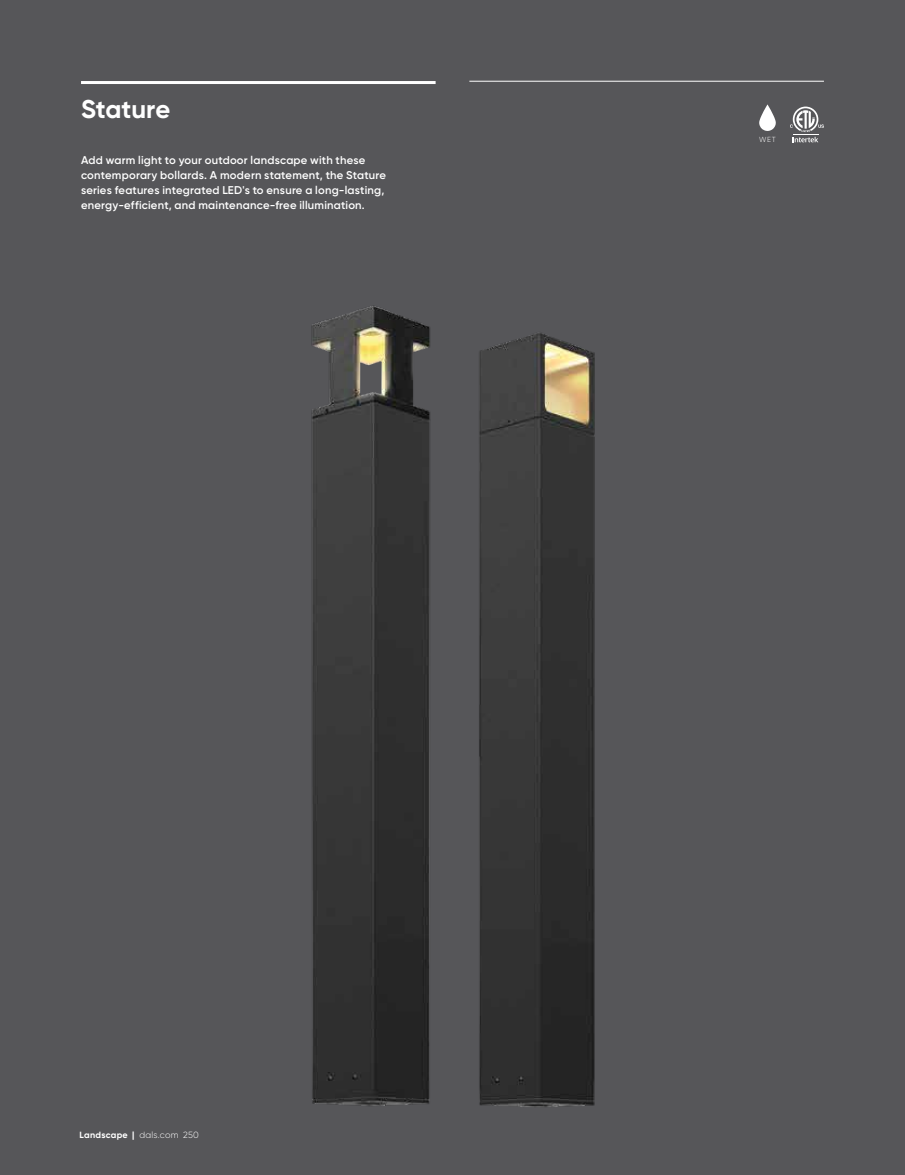
<style>
.page{position:relative;width:905px;height:1175px;background:#fff}
.page>*{position:absolute;margin:0;border:0;box-sizing:border-box;transform-origin:0 0}
.t1{font:700 25.65px "Gilroy";color:#fff}
.t2{font:600 11.25px/15px "Gilroy";letter-spacing:.02em;color:#fff}
.t3{font:300 9px "Gilroy";letter-spacing:.02em;color:#fff}
.t4{font:300 7.35px "Gilroy";color:#fff}
.s1{font-weight:700}
</style>
<div class="page">
<div style="left:0;top:0;width:904px;height:1174px;background:#565659"></div>
<hr style="left:81px;top:81px;width:354px;height:3px;background:#fff">
<hr style="left:469px;top:81px;width:355px;height:1px;background:#fff">
<svg style="left:794px;top:107px;width:23px;height:6px"></svg>
<svg style="left:763px;top:104px;width:9px;height:9px"></svg>
<img style="left:311px;top:136px;width:508px;height:971px">
<h1 class="t1" style="left:81px;top:93px;width:91px">Stature</h1>
<p class="t2" style="left:81px;top:152px;width:306px">Add warm light to your outdoor landscape with these contemporary bollards. A modern statement, the Stature series features integrated LED's to ensure a long-lasting, energy-efficient, and maintenance-free illumination.</p>
<p class="t3" style="left:80px;top:1129px;width:121px"><span class="s1">Landscape |</span> dals.com 250</p>
<p class="t4" style="left:759px;top:135px;width:18px">wet</p>
</div>
